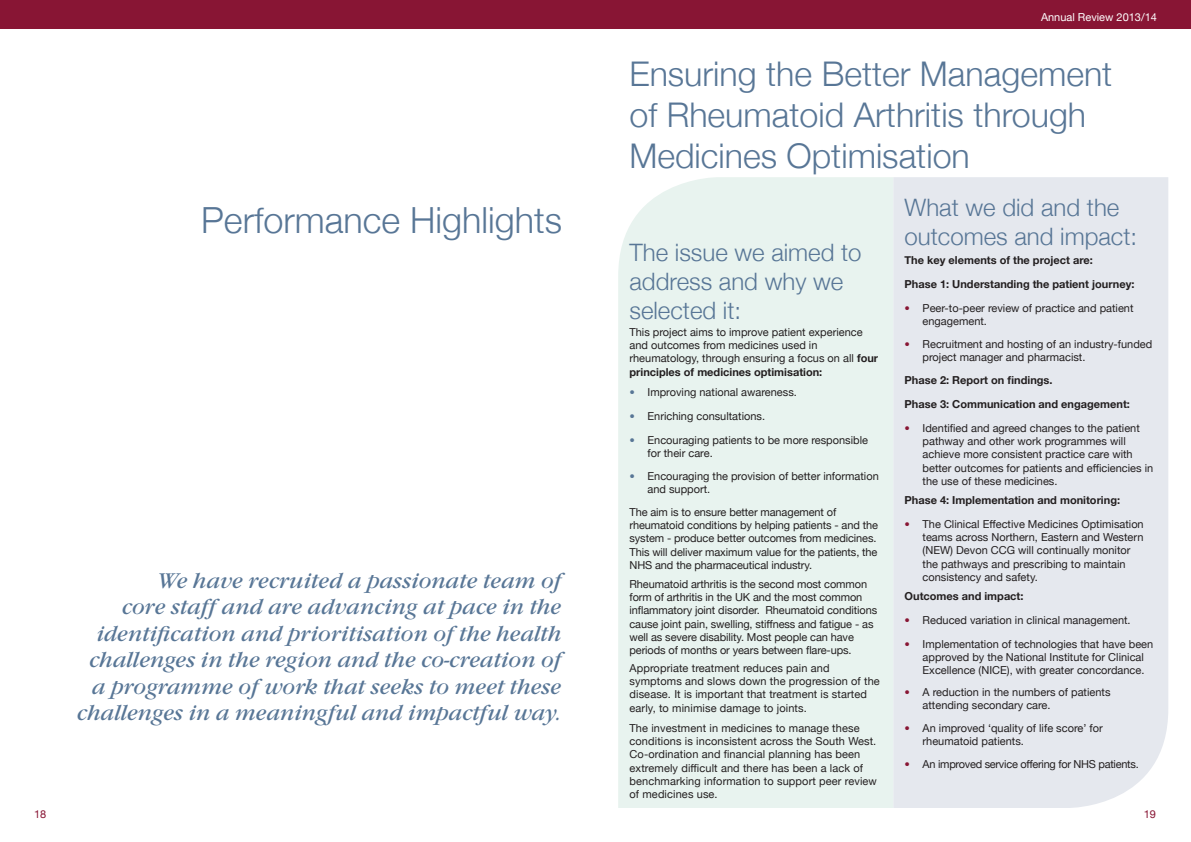
<style>
.page{position:relative;width:1191px;height:842px;background:#fff}
.page>*{position:absolute;margin:0;border:0;box-sizing:border-box;transform-origin:0 0}
.t1{font:300 36px "Helvetica Neue";color:#587696}
.t2{font:300 34px/40.8px "Helvetica Neue";color:#587696}
.H2_large{font:300 24px/28.8px "Helvetica Neue";color:#587696}
.t3{font:italic 22px/26.4px "Garamond Itc T";color:#587696;text-align:right}
.Body{font:11px/13.2px "Helvetica Neue";color:#231f20}
.Bold_Body{font:700 11px "Helvetica Neue";color:#231f20}
.Body-2{font:11px "Helvetica Neue";letter-spacing:-.025em;color:#231f20}
.t4{font:11px "Helvetica Neue";color:#fff}
.t5{font:11px "Helvetica Neue";color:#881534}
.s1{font-weight:700}
.s2{font-family:"Frutiger";font-weight:300;font-stretch:condensed;color:#587696}
.s3{font-family:"Frutiger";font-weight:300;font-stretch:condensed;color:#881534}
</style>
<div class="page">
<div style="left:0;top:0;width:1191px;height:29px;background:#881534"></div>
<div style="left:893px;top:177px;width:275px;height:631px;background:#e5e8ee"></div>
<div style="left:618px;top:177px;width:275px;height:631px;background:#e8f3ef"></div>
<p class="t4" style="left:1041px;top:9px;width:117px">Annual Review 2013/14</p>
<h1 class="t1" style="left:201px;top:191px;width:362px">Performance Highlights</h1>
<p class="t3" style="left:77px;top:568px;width:486px">We have recruited a passionate team of<br>core staff and are advancing at pace in the identification and prioritisation of the health challenges in the region and the co-creation of a programme of work that seeks to meet these challenges in a meaningful and impactful way.</p>
<h1 class="t2" style="left:629px;top:52px;width:484px">Ensuring the Better Management of Rheumatoid Arthritis through<br>Medicines Optimisation</h1>
<p class="H2_large" style="left:629px;top:237px;width:234px">The issue we aimed to address and why we selected it:</p>
<p class="Body" style="left:629px;top:326px;width:250px">This project aims to improve patient experience and outcomes from medicines used in rheumatology, through ensuring a focus on all <span class="s1">four principles of medicines optimisation:</span></p>
<p class="Body" style="left:629px;top:386px;width:169px"><span class="s2">•</span> Improving national awareness.</p>
<p class="Body" style="left:629px;top:410px;width:137px"><span class="s2">•</span> Enriching consultations.</p>
<p class="Body" style="left:647px;top:434px;width:222px;text-indent:-18px"><span class="s2">•</span> Encouraging patients to be more responsible for their care.</p>
<p class="Body" style="left:647px;top:470px;width:233px;text-indent:-18px"><span class="s2">•</span> Encouraging the provision of better information and support.</p>
<p class="Body" style="left:629px;top:506px;width:250px">The aim is to ensure better management of rheumatoid conditions by helping patients - and the system - produce better outcomes from medicines.<br>This will deliver maximum value for the patients, the NHS and the pharmaceutical industry.</p>
<p class="Body" style="left:629px;top:578px;width:249px">Rheumatoid arthritis is the second most common form of arthritis in the UK and the most common inflammatory joint disorder. Rheumatoid conditions cause joint pain, swelling, stiffness and fatigue - as well as severe disability. Most people can have periods of months or years between flare-ups.</p>
<p class="Body" style="left:629px;top:662px;width:252px">Appropriate treatment reduces pain and symptoms and slows down the progression of the disease. It is important that treatment is started early, to minimise damage to joints.</p>
<p class="Body" style="left:629px;top:722px;width:249px">The investment in medicines to manage these conditions is inconsistent across the South West.<br>Co-ordination and financial planning has been extremely difficult and there has been a lack of benchmarking information to support peer review of medicines use.</p>
<p class="H2_large" style="left:904px;top:192px;width:234px">What we did and the outcomes and impact:</p>
<p class="Bold_Body" style="left:904px;top:251px;width:190px">The key elements of the project are:</p>
<p class="Bold_Body" style="left:904px;top:275px;width:231px">Phase 1: Understanding the patient journey:</p>
<p class="Body" style="left:922px;top:302px;width:212px;text-indent:-18px"><span class="s3">•</span> Peer-to-peer review of practice and patient engagement.</p>
<p class="Body" style="left:922px;top:338px;width:231px;text-indent:-18px"><span class="s3">•</span> Recruitment and hosting of an industry-funded project manager and pharmacist.</p>
<p class="Bold_Body" style="left:904px;top:371px;width:149px">Phase 2: Report on findings.</p>
<p class="Bold_Body" style="left:904px;top:395px;width:227px">Phase 3: Communication and engagement:</p>
<p class="Body" style="left:922px;top:422px;width:232px;text-indent:-18px"><span class="s3">•</span> Identified and agreed changes to the patient pathway and other work programmes will achieve more consistent practice care with better outcomes for patients and efficiencies in the use of these medicines.</p>
<p class="Bold_Body" style="left:904px;top:491px;width:217px">Phase 4: Implementation and monitoring:</p>
<p class="Body" style="left:922px;top:518px;width:223px;text-indent:-18px"><span class="s3">•</span> The Clinical Effective Medicines Optimisation teams across Northern, Eastern and Western (NEW) Devon CCG will continually monitor the pathways and prescribing to maintain consistency and safety.</p>
<p class="Bold_Body" style="left:904px;top:587px;width:120px">Outcomes and impact:</p>
<p class="Body" style="left:904px;top:614px;width:228px"><span class="s3">•</span> Reduced variation in clinical management.</p>
<p class="Body" style="left:922px;top:638px;width:232px;text-indent:-18px"><span class="s3">•</span> Implementation of technologies that have been approved by the National Institute for Clinical<br>Excellence (NICE), with greater concordance.</p>
<p class="Body" style="left:922px;top:686px;width:189px;text-indent:-18px"><span class="s3">•</span> A reduction in the numbers of patients attending secondary care.</p>
<p class="Body" style="left:922px;top:722px;width:182px;text-indent:-18px"><span class="s3">•</span> An improved ‘quality of life score’ for rheumatoid patients.</p>
<p class="Body-2" style="left:904px;top:756px;width:236px"><span class="s3">•</span> An improved service offering for NHS patients.</p>
<p class="t5" style="left:34px;top:806px;width:14px">18</p>
<p class="t5" style="left:1143px;top:806px;width:14px">19</p>
</div>
